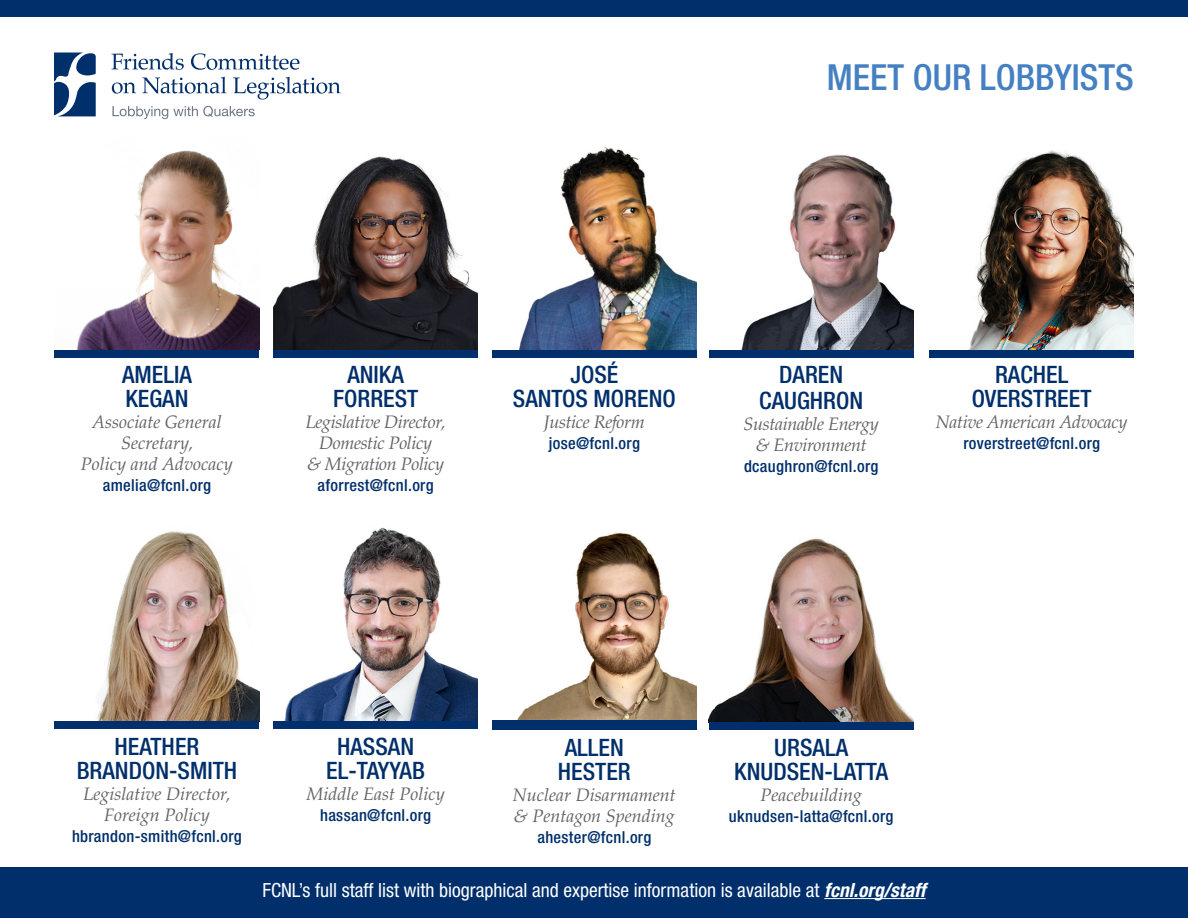
<style>
.page{position:relative;width:1188px;height:918px;background:#fff}
.page>*{position:absolute;margin:0;border:0;box-sizing:border-box;transform-origin:0 0}
.t1{font:500 condensed 36px "Helvetica Neue LT Std";color:#4480c2}
.t2{font:500 condensed 24px "Helvetica Neue LT Std";color:#002f6b}
.t3{font:500 condensed 24px "Helvetica Neue LT Std";letter-spacing:-.025em;color:#002f6b}
.t4{font:condensed 19.5px "Helvetica Neue LT Std";color:#fff}
.t5{font:italic 18px/21px "Palatino LT Std";color:#636366}
.t6{font:italic 18px "Palatino LT Std";letter-spacing:-.02em;color:#636366}
.t7{font:500 condensed 16.5px "Helvetica Neue LT Std";letter-spacing:.02em;color:#002f6b}
.s1{font-weight:700;font-style:italic}
</style>
<div class="page">
<svg style="left:112px;top:53px;width:72px;height:17px"></svg>
<svg style="left:191px;top:53px;width:109px;height:17px"></svg>
<svg style="left:112px;top:83px;width:24px;height:11px"></svg>
<svg style="left:142px;top:77px;width:85px;height:17px"></svg>
<svg style="left:233px;top:77px;width:108px;height:23px"></svg>
<svg style="left:112px;top:106px;width:143px;height:13px"></svg>
<svg style="left:54px;top:53px;width:42px;height:63px"></svg>
<div style="left:0;top:0;width:1188px;height:16px;background:#002f6b"></div>
<div style="left:0;top:867px;width:1188px;height:51px;background:#002f6b"></div>
<hr style="left:824px;top:898px;width:102px;height:1px;background:#fff">
<img style="left:273px;top:527px;width:205px;height:195px">
<div style="left:273px;top:722px;width:205px;height:7px;background:#002f6b"></div>
<img style="left:273px;top:156px;width:205px;height:194px">
<div style="left:273px;top:350px;width:205px;height:7px;background:#002f6b"></div>
<img style="left:507px;top:532px;width:190px;height:189px">
<div style="left:492px;top:721px;width:205px;height:9px;background:#002f6b"></div>
<img style="left:519px;top:146px;width:178px;height:204px">
<div style="left:492px;top:350px;width:205px;height:7px;background:#002f6b"></div>
<img style="left:709px;top:538px;width:204px;height:185px">
<div style="left:709px;top:723px;width:204px;height:7px;background:#002f6b"></div>
<img style="left:741px;top:155px;width:172px;height:195px">
<div style="left:709px;top:350px;width:204px;height:7px;background:#002f6b"></div>
<img style="left:55px;top:531px;width:204px;height:191px">
<div style="left:55px;top:722px;width:204px;height:7px;background:#002f6b"></div>
<img style="left:76px;top:150px;width:183px;height:200px">
<div style="left:55px;top:350px;width:204px;height:7px;background:#002f6b"></div>
<div style="left:929px;top:350px;width:205px;height:7px;background:#002f6b"></div>
<img style="left:968px;top:150px;width:166px;height:200px">
<p class="t1" style="left:827px;top:56px;width:309px">MEET OUR LOBBYISTS</p>
<p class="t2" style="left:122px;top:360px;width:71px">AMELIA</p>
<p class="t2" style="left:125px;top:384px;width:65px">KEGAN</p>
<p class="t5" style="left:92px;top:412px;width:131px">Associate General</p>
<p class="t5" style="left:121px;top:433px;width:73px">Secretary,</p>
<p class="t5" style="left:81px;top:454px;width:153px">Policy and Advocacy</p>
<p class="t7" style="left:103px;top:475px;width:110px">amelia@fcnl.org</p>
<p class="t2" style="left:347px;top:360px;width:58px">ANIKA</p>
<p class="t2" style="left:333px;top:384px;width:87px">FORREST</p>
<p class="t6" style="left:306px;top:411px;width:141px">Legislative Director,</p>
<p class="t6" style="left:319px;top:432px;width:115px">Domestic Policy</p>
<p class="t6" style="left:307px;top:453px;width:139px">&amp; Migration Policy</p>
<p class="t7" style="left:318px;top:475px;width:118px">aforrest@fcnl.org</p>
<p class="t2" style="left:570px;top:360px;width:49px">JOSÉ</p>
<p class="t2" style="left:513px;top:384px;width:164px">SANTOS MORENO</p>
<p class="t6" style="left:544px;top:411px;width:103px">Justice Reform</p>
<p class="t7" style="left:549px;top:433px;width:93px">jose@fcnl.org</p>
<p class="t2" style="left:779px;top:360px;width:66px">DAREN</p>
<p class="t2" style="left:759px;top:386px;width:106px">CAUGHRON</p>
<p class="t6" style="left:744px;top:414px;width:137px">Sustainable Energy</p>
<p class="t6" style="left:756px;top:435px;width:112px">&amp; Environment</p>
<p class="t7" style="left:744px;top:457px;width:136px">dcaughron@fcnl.org</p>
<p class="t2" style="left:995px;top:360px;width:75px">RACHEL</p>
<p class="t2" style="left:972px;top:384px;width:121px">OVERSTREET</p>
<p class="t6" style="left:936px;top:411px;width:193px">Native American Advocacy</p>
<p class="t7" style="left:963px;top:433px;width:138px">roverstreet@fcnl.org</p>
<p class="t2" style="left:115px;top:732px;width:86px">HEATHER</p>
<p class="t2" style="left:77px;top:756px;width:162px">BRANDON-SMITH</p>
<p class="t5" style="left:84px;top:783px;width:148px;text-align:center">Legislative Director,<br>Foreign Policy</p>
<p class="t7" style="left:72px;top:826px;width:171px">hbrandon-smith@fcnl.org</p>
<p class="t2" style="left:337px;top:732px;width:78px">HASSAN</p>
<p class="t3" style="left:326px;top:756px;width:100px">EL-TAYYAB</p>
<p class="t5" style="left:307px;top:783px;width:140px">Middle East Policy</p>
<p class="t7" style="left:320px;top:805px;width:113px">hassan@fcnl.org</p>
<p class="t2" style="left:565px;top:733px;width:61px">ALLEN</p>
<p class="t2" style="left:558px;top:757px;width:74px">HESTER</p>
<p class="t5" style="left:513px;top:785px;width:164px">Nuclear Disarmament &amp; Pentagon Spending</p>
<p class="t7" style="left:537px;top:827px;width:115px">ahester@fcnl.org</p>
<p class="t2" style="left:774px;top:733px;width:75px">URSALA</p>
<p class="t2" style="left:734px;top:757px;width:155px">KNUDSEN-LATTA</p>
<p class="t5" style="left:760px;top:785px;width:103px">Peacebuilding</p>
<p class="t7" style="left:729px;top:806px;width:166px">uknudsen-latta@fcnl.org</p>
<p class="t4" style="left:262px;top:878px;width:665px">FCNL’s full staff list with biographical and expertise information is available at <span class="s1">fcnl.org/staff</span></p>
</div>
